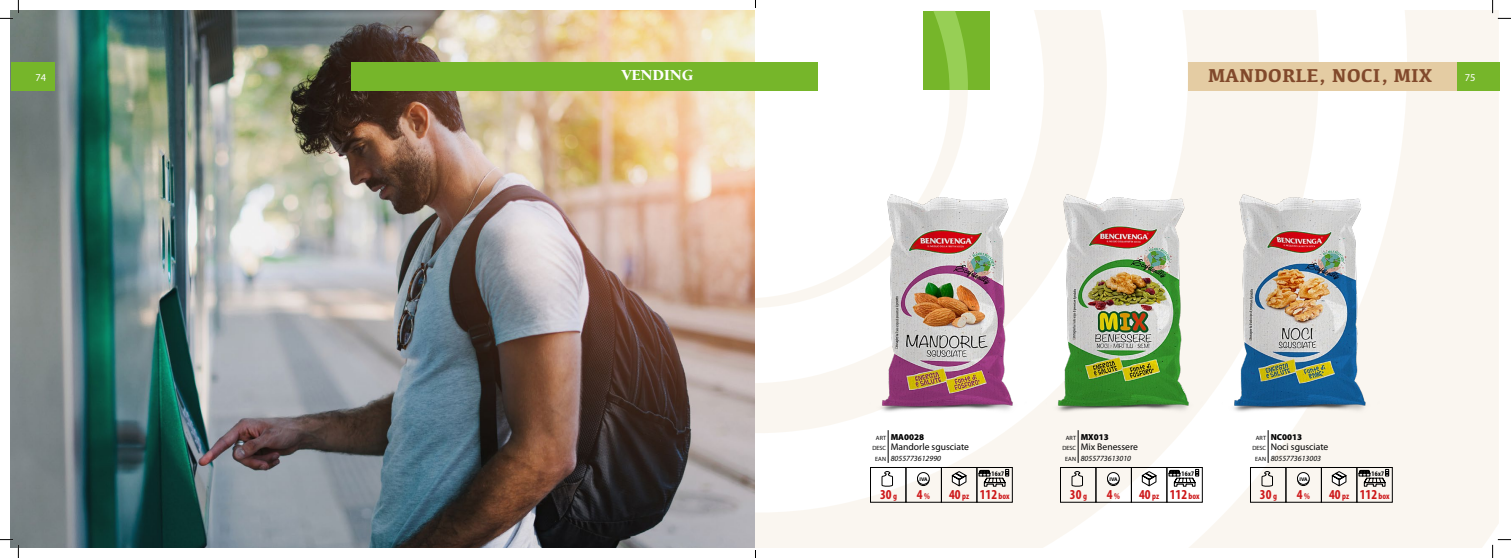
<style>
.page{position:relative;width:1511px;height:558px;background:#fff}
.page>*{position:absolute;margin:0;border:0;box-sizing:border-box;transform-origin:0 0}
.t1{font:700 19.25px "Kefa";color:#81492b}
.t2{font:900 15.75px "Berkeley";color:#fff}
.t3{font:700 condensed 13.65px "Myriad Pro";color:#cd1719}
.t4{font:10.5px "Myriad Pro";color:#fff}
.t5{font:9.62px "Myriad Pro";color:#000}
.t6{font:900 8.75px "Myriad Pro";color:#000}
.t7{font:italic 7.88px "Myriad Pro";color:#000}
.t8{font:700 condensed 7px "Myriad Pro";letter-spacing:.05em;color:#000}
.t9{font:6.12px/10.5px "Myriad Pro";color:#000;text-align:center}
.t10{font:700 5.34px "Myriad Pro";letter-spacing:-.025em;color:#000}
.s1{font-size:8.84px}
</style>
<div class="page">
<svg style="left:754px;top:11px;width:283px;height:536px"></svg>
<svg style="left:1037px;top:11px;width:461px;height:536px;fill:#faf6f0"></svg>
<img style="left:11px;top:11px;width:743px;height:536px">
<div style="left:351px;top:62px;width:466px;height:29px;background:#76b62a"></div>
<div style="left:11px;top:62px;width:44px;height:29px;background:#76b62a"></div>
<svg style="left:923px;top:11px;width:66px;height:79px;background:#7fbd36"></svg>
<div style="left:1455px;top:62px;width:44px;height:29px;background:#76b62a"></div>
<div style="left:1187px;top:62px;width:269px;height:29px;background:#e4cca3"></div>
<div style="left:870px;top:467px;width:35px;height:35px;border:1px solid #000"></div>
<div style="left:941px;top:467px;width:35px;height:35px;border:1px solid #000"></div>
<div style="left:905px;top:467px;width:36px;height:35px;border:1px solid #000"></div>
<div style="left:976px;top:467px;width:36px;height:35px;border:1px solid #000"></div>
<svg style="left:881px;top:471px;width:12px;height:15px"></svg>
<div style="left:917px;top:474px;width:12px;height:12px;border:1px solid #000;border-radius:50%"></div>
<div style="left:917px;top:472px;width:12px;height:12px;background:#fff;border-radius:50%"></div>
<div style="left:917px;top:472px;width:12px;height:12px;border:1px solid #000;border-radius:50%"></div>
<svg style="left:950px;top:471px;width:17px;height:16px"></svg>
<svg style="left:978px;top:469px;width:30px;height:18px"></svg>
<hr style="left:887px;top:430px;width:1px;height:33px;background:#000">
<div style="left:1060px;top:467px;width:35px;height:35px;border:1px solid #000"></div>
<div style="left:1131px;top:467px;width:35px;height:35px;border:1px solid #000"></div>
<div style="left:1095px;top:467px;width:36px;height:35px;border:1px solid #000"></div>
<div style="left:1166px;top:467px;width:36px;height:35px;border:1px solid #000"></div>
<svg style="left:1071px;top:471px;width:12px;height:15px"></svg>
<div style="left:1107px;top:474px;width:12px;height:12px;border:1px solid #000;border-radius:50%"></div>
<div style="left:1107px;top:472px;width:12px;height:12px;background:#fff;border-radius:50%"></div>
<div style="left:1106px;top:472px;width:13px;height:12px;border:1px solid #000;border-radius:50%"></div>
<svg style="left:1140px;top:471px;width:17px;height:16px"></svg>
<svg style="left:1168px;top:469px;width:30px;height:18px"></svg>
<hr style="left:1077px;top:430px;width:1px;height:33px;background:#000">
<div style="left:1250px;top:467px;width:35px;height:35px;border:1px solid #000"></div>
<div style="left:1321px;top:467px;width:35px;height:35px;border:1px solid #000"></div>
<div style="left:1285px;top:467px;width:36px;height:35px;border:1px solid #000"></div>
<div style="left:1356px;top:467px;width:36px;height:35px;border:1px solid #000"></div>
<svg style="left:1261px;top:471px;width:11px;height:15px"></svg>
<div style="left:1297px;top:474px;width:12px;height:12px;border:1px solid #000;border-radius:50%"></div>
<div style="left:1297px;top:472px;width:11px;height:12px;background:#fff;border-radius:50%"></div>
<div style="left:1296px;top:472px;width:13px;height:12px;border:1px solid #000;border-radius:50%"></div>
<svg style="left:1330px;top:471px;width:16px;height:16px"></svg>
<svg style="left:1358px;top:469px;width:30px;height:18px"></svg>
<hr style="left:1267px;top:430px;width:1px;height:33px;background:#000">
<img style="left:851px;top:143px;width:177px;height:311px">
<img style="left:1219px;top:143px;width:176px;height:311px">
<img style="left:1028px;top:143px;width:191px;height:311px">
<svg style="left:0;top:0;width:19px;height:19px"></svg>
<svg style="left:0;top:539px;width:19px;height:19px"></svg>
<svg style="left:1491px;top:0;width:19px;height:19px"></svg>
<svg style="left:1491px;top:539px;width:19px;height:19px"></svg>
<p class="t2" style="left:621px;top:67px;width:74px">VENDING</p>
<h1 class="t1" style="left:1207px;top:63px;width:226px">MANDORLE, NOCI, MIX</h1>
<p class="t4" style="left:35px;top:71px;width:12px">74</p>
<p class="t4" style="left:1464px;top:71px;width:12px">75</p>
<p class="t9" style="left:872px;top:432px;width:15px">ART<br>DESC<br>EAN</p>
<p class="t6" style="left:890px;top:432px;width:35px">MA0028</p>
<p class="t5" style="left:890px;top:442px;width:80px">Mandorle sgusciate</p>
<p class="t7" style="left:890px;top:454px;width:52px">8055773612990</p>
<p class="t9" style="left:1062px;top:432px;width:15px">ART<br>DESC<br>EAN</p>
<p class="t6" style="left:1080px;top:432px;width:30px">MX013</p>
<p class="t5" style="left:1080px;top:442px;width:59px">Mix Benessere</p>
<p class="t7" style="left:1080px;top:454px;width:52px">8055773613010</p>
<p class="t9" style="left:1252px;top:432px;width:15px">ART<br>DESC<br>EAN</p>
<p class="t6" style="left:1270px;top:432px;width:33px">NC0013</p>
<p class="t5" style="left:1270px;top:442px;width:59px">Noci sgusciate</p>
<p class="t7" style="left:1270px;top:454px;width:52px">8055773613003</p>
<p class="t10" style="left:919px;top:475px;width:10px">IVA</p>
<p class="t8" style="left:991px;top:469px;width:14px">16x7</p>
<p class="t10" style="left:1109px;top:475px;width:10px">IVA</p>
<p class="t8" style="left:1181px;top:469px;width:14px">16x7</p>
<p class="t10" style="left:1299px;top:475px;width:10px">IVA</p>
<p class="t8" style="left:1370px;top:469px;width:14px">16x7</p>
<p class="t3" style="left:879px;top:486px;width:18px">30 <span class="s1">g</span></p>
<p class="t3" style="left:916px;top:486px;width:15px">4 <span class="s1">%</span></p>
<p class="t3" style="left:949px;top:486px;width:62px">40 <span class="s1">pz</span> 112 <span class="s1">box</span></p>
<p class="t3" style="left:1069px;top:486px;width:18px">30 <span class="s1">g</span></p>
<p class="t3" style="left:1106px;top:486px;width:15px">4 <span class="s1">%</span></p>
<p class="t3" style="left:1138px;top:486px;width:62px">40 <span class="s1">pz</span> 112 <span class="s1">box</span></p>
<p class="t3" style="left:1259px;top:486px;width:18px">30 <span class="s1">g</span></p>
<p class="t3" style="left:1296px;top:486px;width:15px">4 <span class="s1">%</span></p>
<p class="t3" style="left:1328px;top:486px;width:62px">40 <span class="s1">pz</span> 112 <span class="s1">box</span></p>
</div>
